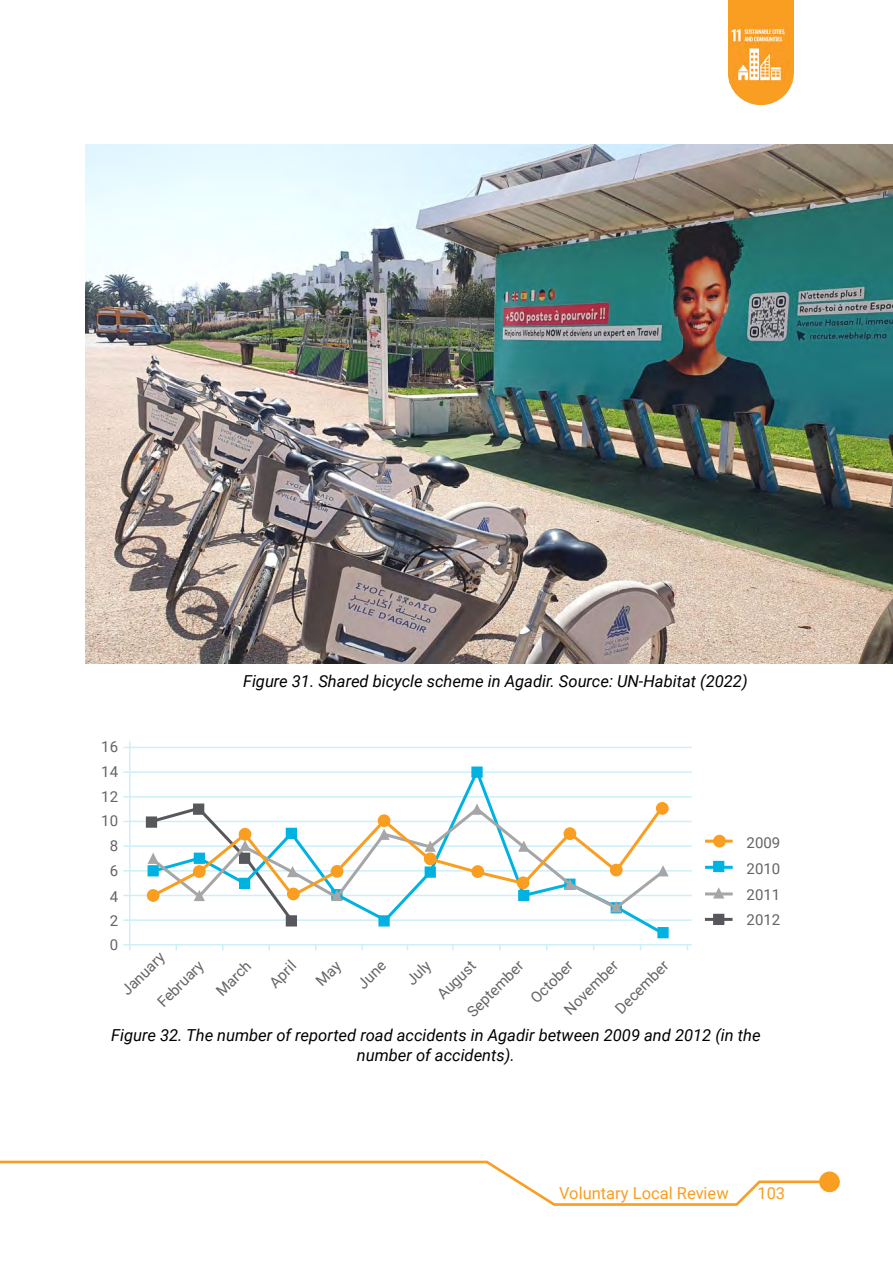
<style>
.page{position:relative;width:893px;height:1263px;background:#fff}
.page>*{position:absolute;margin:0;border:0;box-sizing:border-box;transform-origin:0 0}
.t1{font:italic 16.5px/19.8px "Roboto";color:#000;text-align:center}
.t2{font:16.5px "Roboto";color:#f99e21}
.t3{font:15px/26.4px "Roboto";color:#636466}
</style>
<div class="page">
<div style="left:728px;top:0;width:66px;height:73px;background:#f99e21"></div>
<div style="left:729px;top:42px;width:64px;height:62px;background:#f99e21;border-radius:50%"></div>
<div style="left:728px;top:41px;width:66px;height:64px;border:2px solid #f99e21;border-radius:50%"></div>
<img style="left:730px;top:25px;width:60px;height:57px">
<div style="left:820px;top:1172px;width:19px;height:19px;background:#f99e21;border-radius:50%"></div>
<div style="left:819px;top:1171px;width:21px;height:21px;border:2px solid #f99e21;border-radius:50%"></div>
<svg style="left:0;top:1160px;width:826px;height:46px"></svg>
<img style="left:85px;top:145px;width:808px;height:518px">
<hr style="left:123px;top:944px;width:569px;height:1px;background:#cdeff9">
<hr style="left:123px;top:919px;width:569px;height:2px;background:#cdeff9">
<hr style="left:123px;top:895px;width:569px;height:1px;background:#cdeff9">
<hr style="left:123px;top:870px;width:569px;height:1px;background:#cdeff9">
<hr style="left:123px;top:845px;width:569px;height:2px;background:#cdeff9">
<hr style="left:123px;top:821px;width:569px;height:1px;background:#cdeff9">
<hr style="left:123px;top:796px;width:569px;height:1px;background:#cdeff9">
<hr style="left:123px;top:771px;width:569px;height:2px;background:#cdeff9">
<hr style="left:123px;top:747px;width:569px;height:1px;background:#cdeff9">
<hr style="left:129px;top:741px;width:2px;height:209px;background:#cdeff9">
<svg style="left:146px;top:816px;width:2px;height:12px"></svg>
<svg style="left:657px;top:927px;width:12px;height:11px"></svg>
<div style="left:713px;top:861px;width:11px;height:11px;background:#00b2e2;border:2px solid #00b2e2"></div>
<svg style="left:148px;top:766px;width:519px;height:171px"></svg>
<div style="left:713px;top:914px;width:11px;height:11px;background:#57585c;border:2px solid #57585c"></div>
<svg style="left:148px;top:805px;width:150px;height:119px"></svg>
<svg style="left:713px;top:887px;width:11px;height:11px"></svg>
<div style="left:714px;top:835px;width:11px;height:12px;background:#f99e21;border-radius:50%"></div>
<div style="left:713px;top:835px;width:13px;height:12px;border:2px solid #f99e21;border-radius:50%"></div>
<div style="left:656px;top:802px;width:13px;height:13px;border:2px solid #f99e21;border-radius:50%"></div>
<div style="left:147px;top:889px;width:13px;height:13px;border:2px solid #f99e21;border-radius:50%"></div>
<svg style="left:149px;top:805px;width:518px;height:106px"></svg>
<svg style="left:149px;top:803px;width:517px;height:97px"></svg>
<hr style="left:705px;top:840px;width:28px;height:3px;background:#f99e21">
<hr style="left:705px;top:866px;width:28px;height:3px;background:#00b2e2">
<hr style="left:705px;top:892px;width:28px;height:3px;background:#a6a6a6">
<hr style="left:705px;top:918px;width:27px;height:3px;background:#57585c">
<p class="t3" style="left:101px;top:733px;width:18px">16</p>
<p class="t3" style="left:101px;top:758px;width:18px">14</p>
<p class="t3" style="left:101px;top:783px;width:18px">12</p>
<p class="t3" style="left:101px;top:807px;width:18px">10</p>
<p class="t3" style="left:110px;top:832px;width:10px">8</p>
<p class="t3" style="left:110px;top:857px;width:10px">6</p>
<p class="t3" style="left:110px;top:883px;width:10px">4</p>
<p class="t3" style="left:110px;top:907px;width:10px">2</p>
<p class="t3" style="left:110px;top:931px;width:10px">0</p>
<p class="t1" style="left:243px;top:670px;width:506px">Figure 31. Shared bicycle scheme in Agadir. Source: UN-Habitat (2022)</p>
<p class="t3" style="left:747px;top:828px;width:35px;text-align:justify">2009<br>2010<br>2011</p>
<p class="t3" style="left:747px;top:906px;width:35px">2012</p>
<p class="t3" style="left:114px;top:983px;width:55px;rotate:-45deg">January</p>
<p class="t3" style="left:150px;top:995px;width:60px;rotate:-45deg">February</p>
<p class="t3" style="left:209px;top:983px;width:44px;rotate:-45deg">March</p>
<p class="t3" style="left:262px;top:975px;width:32px;rotate:-45deg">April</p>
<p class="t3" style="left:326px;top:952px;width:34px;line-height:31.8px;text-indent:-27px;rotate:-45deg">May<br>June</p>
<p class="t3" style="left:406px;top:962px;width:49px;line-height:31.8px;text-indent:-12px;rotate:-45deg">July<br>August</p>
<p class="t3" style="left:460px;top:1005px;width:74px;rotate:-45deg">September</p>
<p class="t3" style="left:533px;top:977px;width:70px;line-height:32px;text-indent:-16px;rotate:-45deg">October<br>November</p>
<p class="t3" style="left:608px;top:1001px;width:70px;rotate:-45deg">December</p>
<p class="t1" style="left:111px;top:1025px;width:651px">Figure 32. The number of reported road accidents in Agadir between 2009 and 2012 (in the number of accidents).</p>
<p class="t2" style="left:559px;top:1181px;width:171px">Voluntary Local Review</p>
<p class="t2" style="left:757px;top:1181px;width:29px">103</p>
</div>
